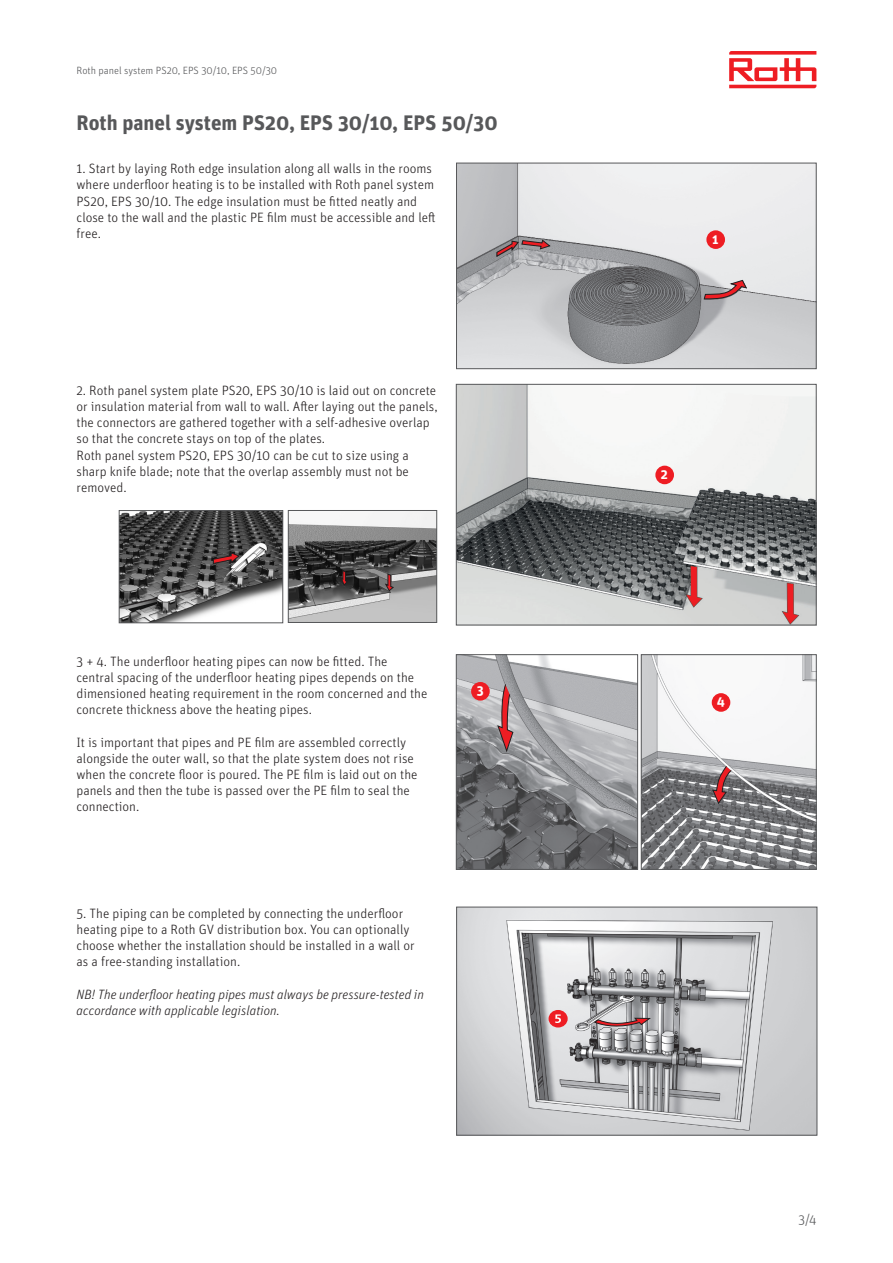
<style>
.page{position:relative;width:893px;height:1263px;background:#fff}
.page>*{position:absolute;margin:0;border:0;box-sizing:border-box;transform-origin:0 0}
.t1{font:700 21px "Unit OT";color:#57585a}
.t2{font:300 13.5px/16.2px "Unit OT";color:#231f20}
.t3{font:italic 300 13.5px/16.2px "Unit OT";color:#231f20}
.t4{font:700 13.5px "Unit OT";color:#fff}
.t5{font:300 13.5px "Unit OT";color:#57585a}
.t6{font:300 10.5px "Unit OT";color:#57585a}
</style>
<div class="page">
<svg style="left:729px;top:51px;width:87px;height:37px"></svg>
<img style="left:458px;top:386px;width:356px;height:237px">
<div style="left:456px;top:384px;width:360px;height:241px;border:1px solid #57585a"></div>
<img style="left:458px;top:165px;width:356px;height:202px">
<svg style="left:496px;top:240px;width:54px;height:17px"></svg>
<svg style="left:704px;top:280px;width:43px;height:19px"></svg>
<div style="left:456px;top:163px;width:360px;height:206px;border:1px solid #57585a"></div>
<img style="left:458px;top:909px;width:357px;height:224px">
<svg style="left:594px;top:1018px;width:56px;height:10px"></svg>
<div style="left:456px;top:907px;width:361px;height:228px;border:1px solid #57585a"></div>
<div style="left:706px;top:230px;width:19px;height:19px;background:#ee1d23;border-radius:50%"></div>
<div style="left:655px;top:466px;width:19px;height:18px;background:#ee1d23;border-radius:50%"></div>
<img style="left:458px;top:656px;width:178px;height:212px">
<svg style="left:497px;top:684px;width:16px;height:68px"></svg>
<div style="left:456px;top:654px;width:182px;height:216px;border:1px solid #57585a"></div>
<img style="left:643px;top:656px;width:171px;height:212px">
<svg style="left:712px;top:766px;width:19px;height:38px"></svg>
<div style="left:641px;top:654px;width:175px;height:216px;border:1px solid #57585a"></div>
<div style="left:471px;top:682px;width:19px;height:19px;background:#ee1d23;border-radius:50%"></div>
<img style="left:290px;top:512px;width:145px;height:109px">
<svg style="left:385px;top:574px;width:8px;height:17px"></svg>
<svg style="left:341px;top:570px;width:6px;height:15px"></svg>
<div style="left:288px;top:510px;width:149px;height:113px;border:1px solid #57585a"></div>
<img style="left:121px;top:512px;width:160px;height:109px">
<svg style="left:213px;top:552px;width:26px;height:12px"></svg>
<svg style="left:121px;top:598px;width:37px;height:23px"></svg>
<svg style="left:171px;top:588px;width:26px;height:7px"></svg>
<div style="left:119px;top:510px;width:164px;height:113px;border:1px solid #57585a"></div>
<div style="left:549px;top:1011px;width:18px;height:16px;background:#ee1d23;border-radius:50%"></div>
<div style="left:549px;top:1010px;width:19px;height:17px;border:2px solid #ee1d23;border-radius:50%"></div>
<svg style="left:555px;top:1014px;width:6px;height:9px"></svg>
<div style="left:712px;top:693px;width:18px;height:19px;background:#ee1d23;border-radius:50%"></div>
<p class="t6" style="left:77px;top:64px;width:202px">Roth panel system PS20, EPS 30/10, EPS 50/30</p>
<p class="t1" style="left:77px;top:109px;width:423px">Roth panel system PS20, EPS 30/10, EPS 50/30</p>
<p class="t2" style="left:77px;top:161px;width:361px">1. Start by laying Roth edge insulation along all walls in the rooms where underfloor heating is to be installed with Roth panel system PS20, EPS 30/10. The edge insulation must be fitted neatly and close to the wall and the plastic PE film must be accessible and left free.</p>
<p class="t2" style="left:77px;top:382px;width:363px">2. Roth panel system plate PS20, EPS 30/10 is laid out on concrete or insulation material from wall to wall. After laying out the panels, the connectors are gathered together with a self-adhesive overlap so that the concrete stays on top of the plates.</p>
<p class="t2" style="left:77px;top:447px;width:334px;text-align:justify">Roth panel system PS20, EPS 30/10 can be cut to size using a sharp knife blade; note that the overlap assembly must not be removed.</p>
<p class="t2" style="left:77px;top:653px;width:352px">3 + 4. The underfloor heating pipes can now be fitted. The central spacing of the underfloor heating pipes depends on the dimensioned heating requirement in the room concerned and the concrete thickness above the heating pipes.</p>
<p class="t2" style="left:77px;top:734px;width:342px">It is important that pipes and PE film are assembled correctly alongside the outer wall, so that the plate system does not rise when the concrete floor is poured. The PE film is laid out on the panels and then the tube is passed over the PE film to seal the connection.</p>
<p class="t2" style="left:77px;top:905px;width:340px">5. The piping can be completed by connecting the underfloor heating pipe to a Roth GV distribution box. You can optionally choose whether the installation should be installed in a wall or as a free-standing installation.</p>
<p class="t3" style="left:77px;top:986px;width:349px">NB! The underfloor heating pipes must always be pressure-tested in accordance with applicable legislation.</p>
<p class="t4" style="left:477px;top:682px;width:8px">3</p>
<p class="t4" style="left:712px;top:230px;width:8px">1</p>
<p class="t4" style="left:661px;top:465px;width:8px">2</p>
<p class="t4" style="left:717px;top:693px;width:10px">4</p>
<p class="t5" style="left:798px;top:1211px;width:20px">3/4</p>
</div>
